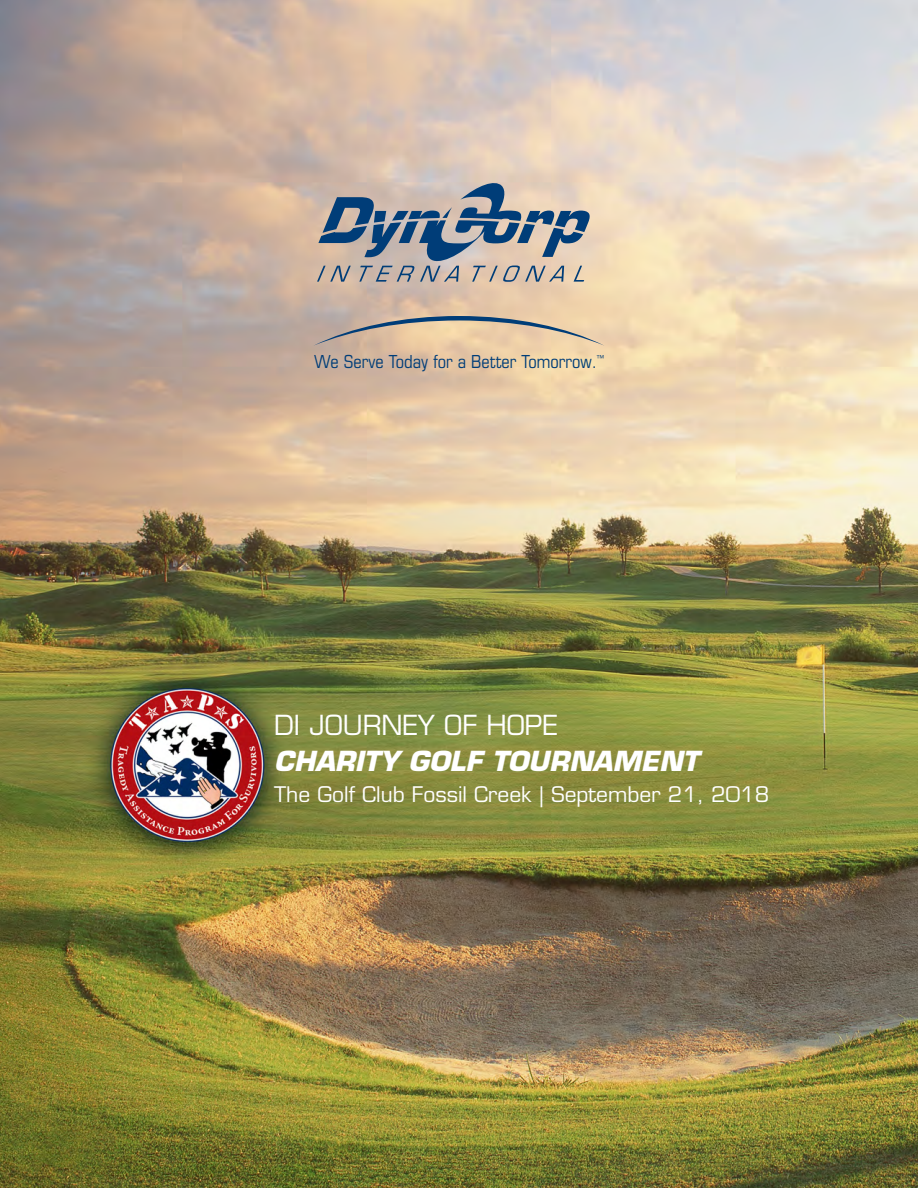
<style>
.page{position:relative;width:918px;height:1188px;background:#fff}
.page>*{position:absolute;margin:0;border:0;box-sizing:border-box;transform-origin:0 0}
.t1{font:italic 700 27px "Eurostile LT Std";color:#fff}
.t2{font:27px "Eurostile LT Std";color:#fff}
.t3{font:21px "Eurostile LT Std";color:#fff}
.t4{font:condensed 18px "Eurostile LT Std";color:#003d78}
</style>
<div class="page">
<img style="left:0;top:0;width:918px;height:1188px">
<svg style="left:317px;top:179px;width:273px;height:103px;background:#9d9ea2"></svg>
<svg style="left:313px;top:316px;width:292px;height:30px;background:#cbb8a0"></svg>
<p class="t4" style="left:314px;top:351px;width:292px">We Serve Today for a Better Tomorrow.<sup>™</sup></p>
<p class="t2" style="left:274px;top:709px;width:285px">DI JOURNEY OF HOPE</p>
<p class="t1" style="left:274px;top:744px;width:426px">CHARITY GOLF TOURNAMENT</p>
<p class="t3" style="left:274px;top:782px;width:497px">The Golf Club Fossil Creek | September 21, 2018</p>
</div>
